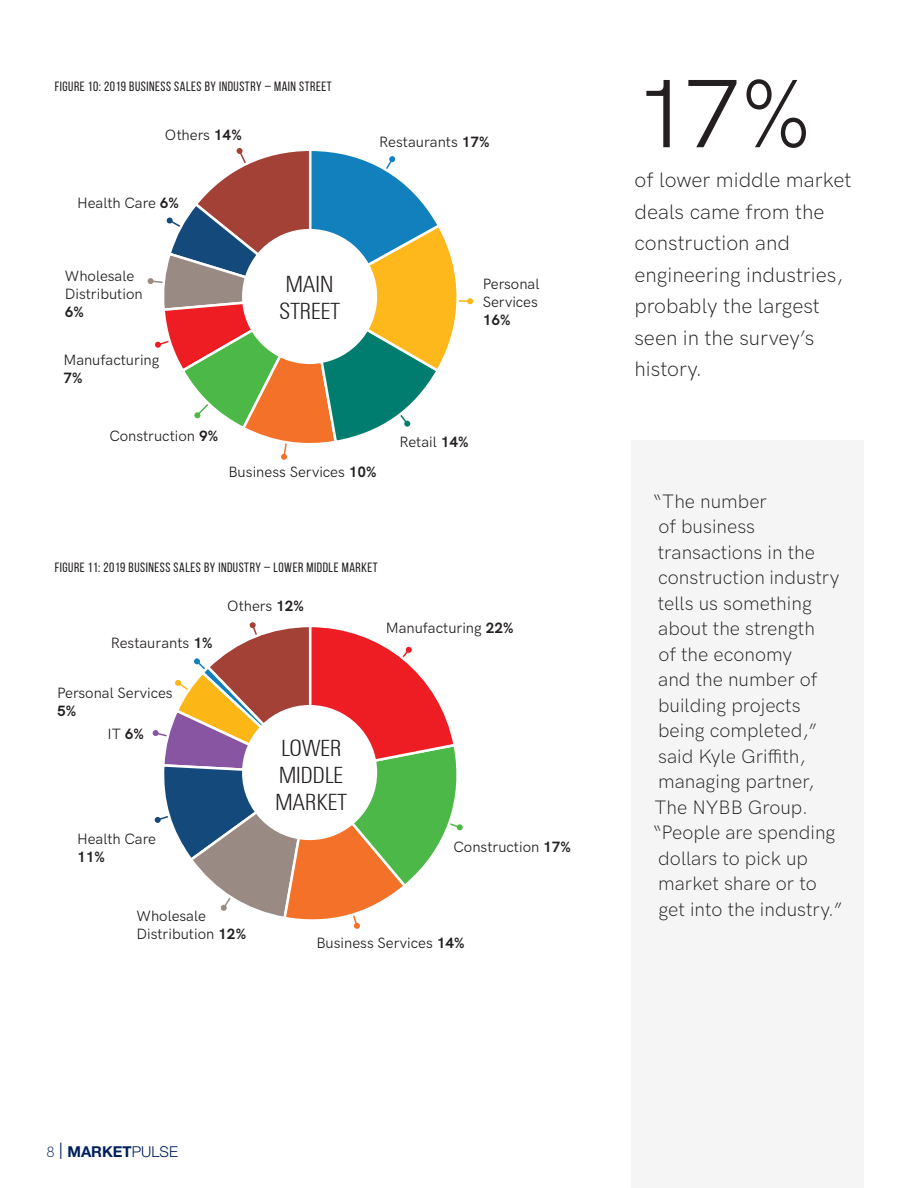
<style>
.page{position:relative;width:918px;height:1188px;background:#fff}
.page>*{position:absolute;margin:0;border:0;box-sizing:border-box;transform-origin:0 0}
.t1{font:97.5px "HK Grotesk";color:#231f20}
.body{font:300 condensed 22.5px/27px "Zurich BT";color:#231f20}
.t2{font:300 21px/31.5px "HK Grotesk";color:#231f20}
.t3{font:300 19.5px/25.5px "HK Grotesk";color:#231f20}
.body-2{font:15px "HK Grotesk";color:#231f20}
.t4{font:700 15px "Helvetica Neue LT Std";color:#00215c}
.body-3{font:700 15px "HK Grotesk";color:#231f20}
.body-4{font:13.5px "Bebas Neue";letter-spacing:.04em;color:#231f20}
.s1{font-weight:700}
.s2{font-family:"HK Grotesk";font-weight:300}
.s3{font-family:"Bebas Neue";font-weight:400;font-size:20.7px}
.s4{font-weight:300}
</style>
<div class="page">
<svg style="left:148px;top:148px;width:325px;height:312px"></svg>
<div style="left:242px;top:229px;width:135px;height:135px;background:#fff;border-radius:50%"></div>
<svg style="left:153px;top:622px;width:310px;height:307px"></svg>
<div style="left:242px;top:705px;width:135px;height:135px;background:#fff;border-radius:50%"></div>
<div style="left:632px;top:441px;width:232px;height:747px;background:#f5f5f6"></div>
<p class="body-4" style="left:55px;top:79px;width:278px">FIGURE 10: 2019 BUSINESS SALES BY INDUSTRY – MAIN STREET</p>
<p class="body-2" style="left:165px;top:124px;width:78px">Others <span class="s1">14%</span></p>
<p class="body-2" style="left:77px;top:191px;width:103px">Health Care <span class="s1">6%</span></p>
<p class="body-2" style="left:65px;top:264px;width:71px">Wholesale</p>
<p class="body-2" style="left:65px;top:282px;width:79px">Distribution</p>
<p class="body-3" style="left:65px;top:300px;width:21px">6%</p>
<p class="body-2" style="left:63px;top:348px;width:98px">Manufacturing</p>
<p class="body-3" style="left:63px;top:366px;width:21px">7%</p>
<p class="body-2" style="left:109px;top:424px;width:110px">Construction <span class="s1">9%</span></p>
<p class="body" style="left:279px;top:270px;width:63px">MAIN<br>STREET</p>
<p class="body-2" style="left:379px;top:130px;width:112px">Restaurants <span class="s1">17%</span></p>
<p class="body-2" style="left:483px;top:272px;width:58px">Personal</p>
<p class="body-2" style="left:483px;top:290px;width:57px">Services</p>
<p class="body-3" style="left:483px;top:308px;width:29px">16%</p>
<p class="body-2" style="left:399px;top:431px;width:71px">Retail <span class="s1">14%</span></p>
<p class="body-2" style="left:229px;top:461px;width:150px">Business Services <span class="s1">10%</span></p>
<p class="body-4" style="left:55px;top:560px;width:324px">FIGURE 11: 2019 BUSINESS SALES BY INDUSTRY – LOWER MIDDLE MARKET</p>
<p class="body-2" style="left:111px;top:631px;width:103px">Restaurants <span class="s1">1%</span></p>
<p class="body-2" style="left:57px;top:682px;width:117px">Personal Services</p>
<p class="body-3" style="left:57px;top:700px;width:21px">5%</p>
<p class="body-2" style="left:108px;top:723px;width:38px">IT <span class="s1">6%</span></p>
<p class="body-2" style="left:77px;top:827px;width:80px">Health Care</p>
<p class="body-3" style="left:77px;top:845px;width:29px">11%</p>
<p class="body-2" style="left:227px;top:595px;width:78px">Others <span class="s1">12%</span></p>
<p class="body" style="left:275px;top:735px;width:73px">LOWER<br>MIDDLE<br>MARKET</p>
<p class="body-2" style="left:386px;top:616px;width:129px">Manufacturing <span class="s1">22%</span></p>
<p class="body-2" style="left:454px;top:836px;width:119px">Construction <span class="s1">17%</span></p>
<p class="body-2" style="left:137px;top:905px;width:71px">Wholesale</p>
<p class="body-2" style="left:137px;top:923px;width:111px">Distribution <span class="s1">12%</span></p>
<p class="body-2" style="left:316px;top:932px;width:150px">Business Services <span class="s1">14%</span></p>
<p class="t1" style="left:634px;top:41px;width:180px">17%</p>
<p class="t2" style="left:634px;top:163px;width:219px">of lower middle market deals came from the construction and engineering industries, probably the largest seen in the survey’s history.</p>
<p class="t3" style="left:653px;top:487px;width:191px">“The number<br>of business transactions in the construction industry tells us something about the strength<br>of the economy<br>and the number of building projects being completed,” said Kyle Griffith, managing partner,<br>The NYBB Group. “People are spending dollars to pick up market share or to get into the industry.”</p>
<p class="t4" style="left:46px;top:1142px;width:133px"><span class="s2">8</span> <span class="s3">|</span> MARKET<span class="s4">PULSE</span></p>
</div>
